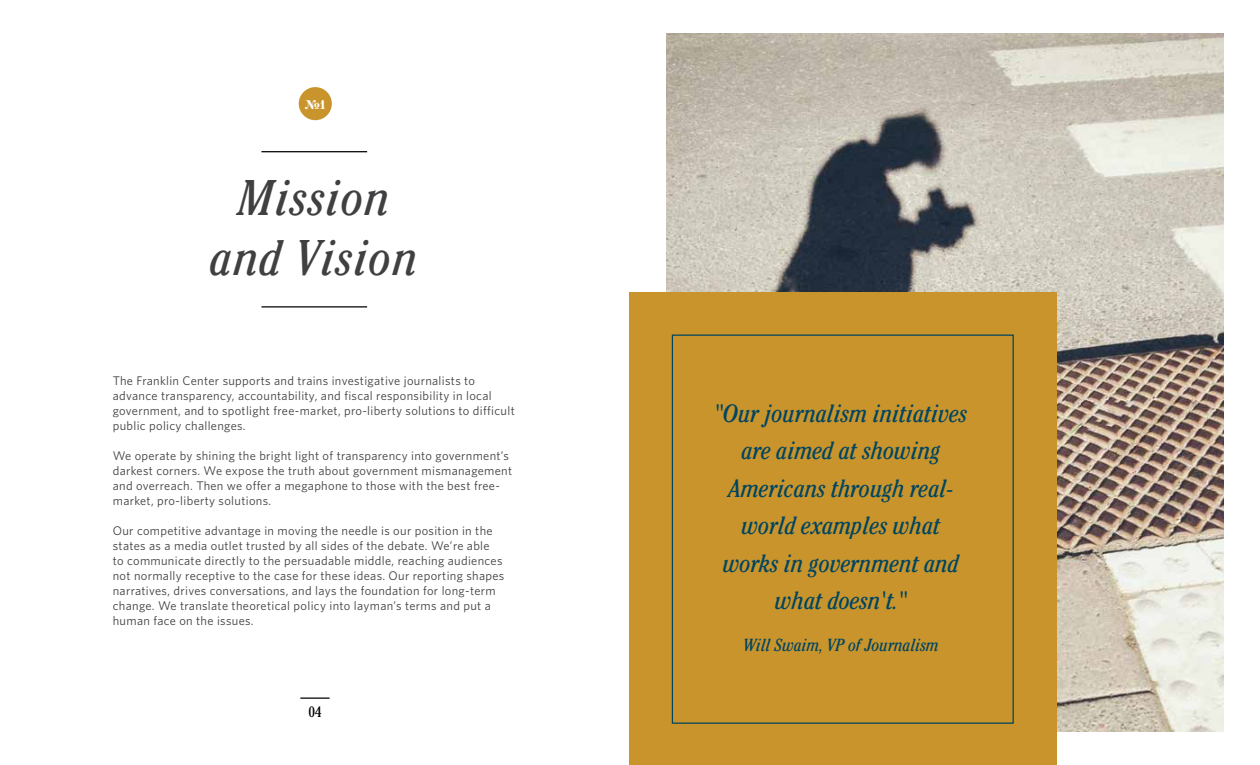
<style>
.page{position:relative;width:1260px;height:765px;background:#fff}
.page>*{position:absolute;margin:0;border:0;box-sizing:border-box;transform-origin:0 0}
.t1{font:italic condensed 50px/60px "Cheltenham Std";letter-spacing:.025em;color:#404042;text-align:center}
.t2{font:italic condensed 25px/37.5px "Cheltenham Std";color:#004561;text-align:center}
.t3{font:italic condensed 17.5px "Cheltenham Std";color:#004561}
.t4{font:condensed 15px "Cheltenham Std";color:#000}
.t5{font:12.5px/15px "Whitney HTF";letter-spacing:.025em;color:#404042}
.t6{font:12.5px "Numbers Strasse";color:#fff}
</style>
<div class="page">
<div style="left:299px;top:87px;width:33px;height:33px;background:#c9942b;border-radius:50%"></div>
<img style="left:666px;top:34px;width:558px;height:697px">
<hr style="left:300px;top:698px;width:30px;height:1px;background:#000">
<hr style="left:261px;top:151px;width:106px;height:1px;background:#000">
<hr style="left:261px;top:306px;width:106px;height:2px;background:#000">
<div style="left:630px;top:292px;width:427px;height:473px;background:#c9942b"></div>
<div style="left:672px;top:335px;width:342px;height:389px;border:1px solid #004561"></div>
<p class="t6" style="left:305px;top:97px;width:22px">\1</p>
<h1 class="t1" style="left:211px;top:168px;width:209px">Mission and Vision</h1>
<p class="t5" style="left:113px;top:373px;width:403px">The Franklin Center supports and trains investigative journalists to advance transparency, accountability, and fiscal responsibility in local government, and to spotlight free-market, pro-liberty solutions to difficult public policy challenges.</p>
<p class="t5" style="left:113px;top:448px;width:401px">We operate by shining the bright light of transparency into government’s darkest corners. We expose the truth about government mismanagement and overreach. Then we offer a megaphone to those with the best free&shy;market, pro-liberty solutions.</p>
<p class="t5" style="left:113px;top:523px;width:393px">Our competitive advantage in moving the needle is our position in the states as a media outlet trusted by all sides of the debate. We’re able<br>to communicate directly to the persuadable middle, reaching audiences not normally receptive to the case for these ideas. Our reporting shapes narratives, drives conversations, and lays the foundation for long-term change. We translate theoretical policy into layman’s terms and put a human face on the issues.</p>
<p class="t4" style="left:308px;top:703px;width:15px">04</p>
<h2 class="t2" style="left:715px;top:395px;width:254px">"Our journalism initiatives are aimed at showing<br>Americans through real&shy;world examples what works in government and what doesn't."</h2>
<h3 class="t3" style="left:744px;top:635px;width:197px">Will Swaim, VP of Journalism</h3>
</div>
